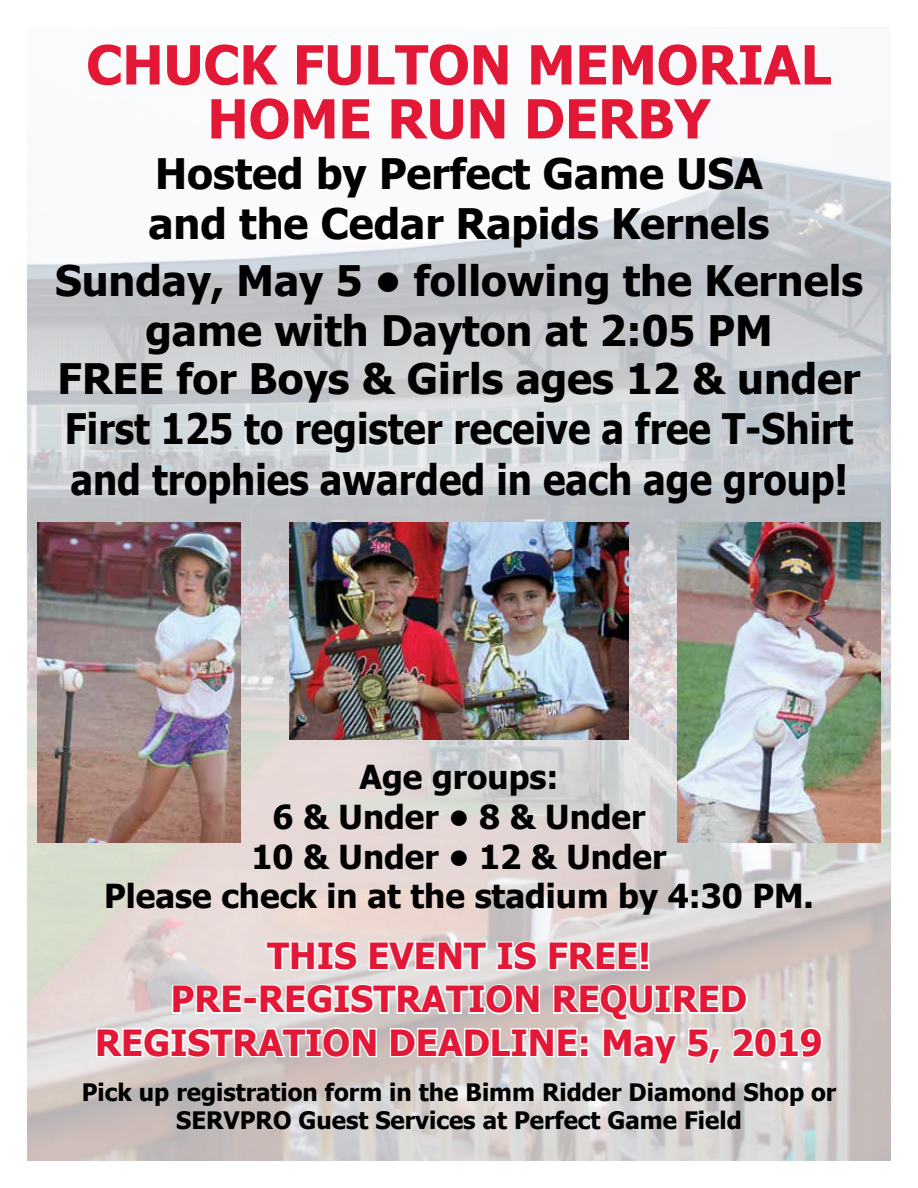
<style>
.page{position:relative;width:918px;height:1188px;background:#fff}
.page>*{position:absolute;margin:0;border:0;box-sizing:border-box;transform-origin:0 0}
.t1{font:700 54px/54px "Tahoma";color:#e31837;text-align:center}
.t2{font:700 42px/49.8px "Tahoma";color:#000}
.t3{font:700 36px/43.2px "Tahoma";color:#e31837;text-align:center}
.t4{font:700 33px/39.6px "Tahoma";color:#000;text-align:center}
.t5{font:700 24px/28.8px "Tahoma";color:#000;text-align:center}
</style>
<div class="page">
<img style="left:27px;top:155px;width:864px;height:1006px">
<svg style="left:264px;top:939px;width:95px;height:34px"></svg>
<svg style="left:367px;top:939px;width:122px;height:33px"></svg>
<svg style="left:495px;top:939px;width:44px;height:34px"></svg>
<svg style="left:547px;top:940px;width:104px;height:32px"></svg>
<svg style="left:95px;top:982px;width:730px;height:84px"></svg>
<img style="left:677px;top:522px;width:203px;height:320px">
<img style="left:38px;top:522px;width:203px;height:320px">
<img style="left:290px;top:522px;width:338px;height:217px">
<p class="t1" style="left:86px;top:35px;width:747px">CHUCK FULTON MEMORIAL<br>HOME RUN DERBY</p>
<p class="t2" style="left:148px;top:146px;width:623px;line-height:50.4px">Hosted by Perfect Game USA and the Cedar Rapids Kernels</p>
<p class="t2" style="left:55px;top:253px;width:809px;text-align:center">Sunday, May 5 • following the Kernels game with Dayton at 2:05 PM<br>FREE for Boys &amp; Girls ages 12 &amp; under First 125 to register receive a free T-Shirt and trophies awarded in each age group!</p>
<p class="t4" style="left:104px;top:756px;width:711px">Age groups:<br>6 &amp; Under • 8 &amp; Under<br>10 &amp; Under • 12 &amp; Under<br>Please check in at the stadium by 4:30 PM.</p>
<p class="t3" style="left:95px;top:932px;width:729px">THIS EVENT IS FREE!<br>PRE-REGISTRATION REQUIRED<br>REGISTRATION DEADLINE: May 5, 2019</p>
<p class="t5" style="left:82px;top:1076px;width:756px">Pick up registration form in the Bimm Ridder Diamond Shop or<br>SERVPRO Guest Services at Perfect Game Field</p>
</div>
